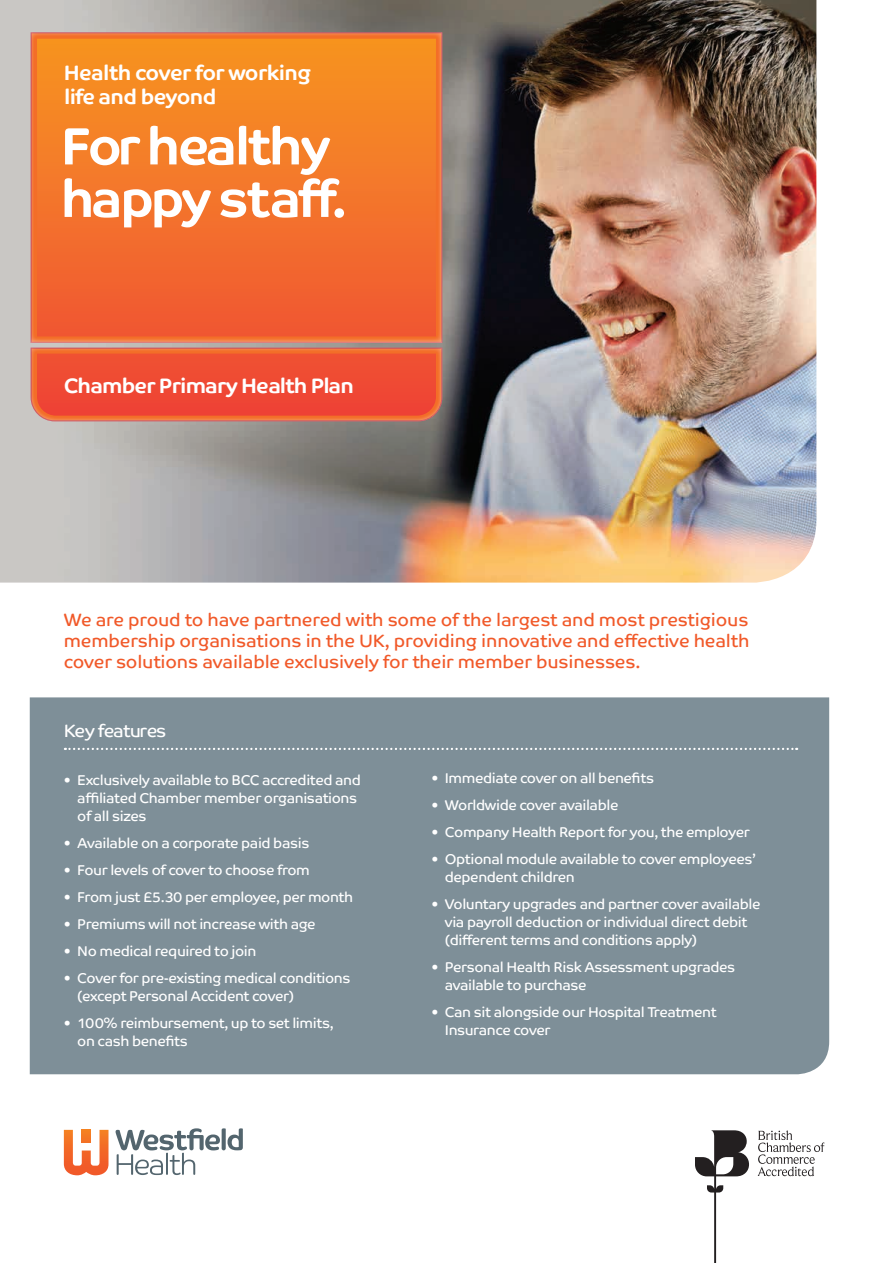
<style>
.page{position:relative;width:893px;height:1263px;background:#fff}
.page>*{position:absolute;margin:0;border:0;box-sizing:border-box;transform-origin:0 0}
.t1{font:52.5px "Co Text Bd";letter-spacing:-.05em;color:#fff}
.t2{font:21px/24px "Co Text Bd";letter-spacing:-.03em;color:#fff}
.t3{font:18px/21px "Co Text";letter-spacing:-.01em;color:#f15929;text-align:justify}
.t4{font:18px "Co Text";letter-spacing:-.05em;color:#fff}
.t5{font:14.25px/18px "Co Text";letter-spacing:-.03em;color:#fff}
</style>
<div class="page">
<img style="left:0;top:0;width:816px;height:583px">
<svg style="left:31px;top:348px;width:411px;height:73px;background:#e77644"></svg>
<div style="left:31px;top:33px;width:411px;height:309px;background:linear-gradient(to right,#f3702c,#f3712c)"></div>
<svg style="left:37px;top:39px;width:399px;height:377px;background:#f16f2d"></svg>
<svg style="left:64px;top:1130px;width:44px;height:45px"></svg>
<svg style="left:116px;top:1128px;width:127px;height:47px"></svg>
<div style="left:30px;top:697px;width:799px;height:377px;background:#7e8f98"></div>
<svg style="left:65px;top:748px;width:732px;height:2px"></svg>
<svg style="left:757px;top:1130px;width:67px;height:46px"></svg>
<svg style="left:695px;top:1130px;width:54px;height:133px"></svg>
<p class="t2" style="left:64px;top:61px;width:249px">Health cover for working life and beyond</p>
<p class="t1" style="left:61px;top:114px;width:271px">For healthy</p>
<p class="t1" style="left:61px;top:166px;width:288px">happy staff.</p>
<p class="t2" style="left:64px;top:373px;width:292px">Chamber Primary Health Plan</p>
<p class="t3" style="left:64px;top:609px;width:687px">We are proud to have partnered with some of the largest and most prestigious membership organisations in the UK, providing innovative and effective health cover solutions available exclusively for their member businesses.</p>
<p class="t4" style="left:64px;top:720px;width:104px">Key features</p>
<p class="t5" style="left:77px;top:771px;width:285px;text-indent:-13px">• Exclusively available to BCC accredited and affiliated Chamber member organisations of all sizes</p>
<p class="t5" style="left:64px;top:834px;width:247px">• Available on a corporate paid basis</p>
<p class="t5" style="left:64px;top:861px;width:248px">• Four levels of cover to choose from</p>
<p class="t5" style="left:64px;top:888px;width:291px">• From just £5.30 per employee, per month</p>
<p class="t5" style="left:64px;top:915px;width:253px">• Premiums will not increase with age</p>
<p class="t5" style="left:64px;top:942px;width:194px">• No medical required to join</p>
<p class="t5" style="left:77px;top:969px;width:275px;text-indent:-13px">• Cover for pre-existing medical conditions (except Personal Accident cover)</p>
<p class="t5" style="left:77px;top:1014px;width:258px;text-indent:-13px">• 100% reimbursement, up to set limits, on cash benefits</p>
<p class="t5" style="left:431px;top:769px;width:224px">• Immediate cover on all benefits</p>
<p class="t5" style="left:431px;top:796px;width:189px">• Worldwide cover available</p>
<p class="t5" style="left:431px;top:823px;width:320px">• Company Health Report for you, the employer</p>
<p class="t5" style="left:445px;top:850px;width:313px;text-indent:-13px">• Optional module available to cover employees’ dependent children</p>
<p class="t5" style="left:445px;top:895px;width:317px;text-indent:-14px">• Voluntary upgrades and partner cover available via payroll deduction or individual direct debit (different terms and conditions apply)</p>
<p class="t5" style="left:445px;top:958px;width:292px;text-indent:-14px">• Personal Health Risk Assessment upgrades available to purchase</p>
<p class="t5" style="left:445px;top:1003px;width:273px;text-indent:-14px">• Can sit alongside our Hospital Treatment<br>Insurance cover</p>
</div>
